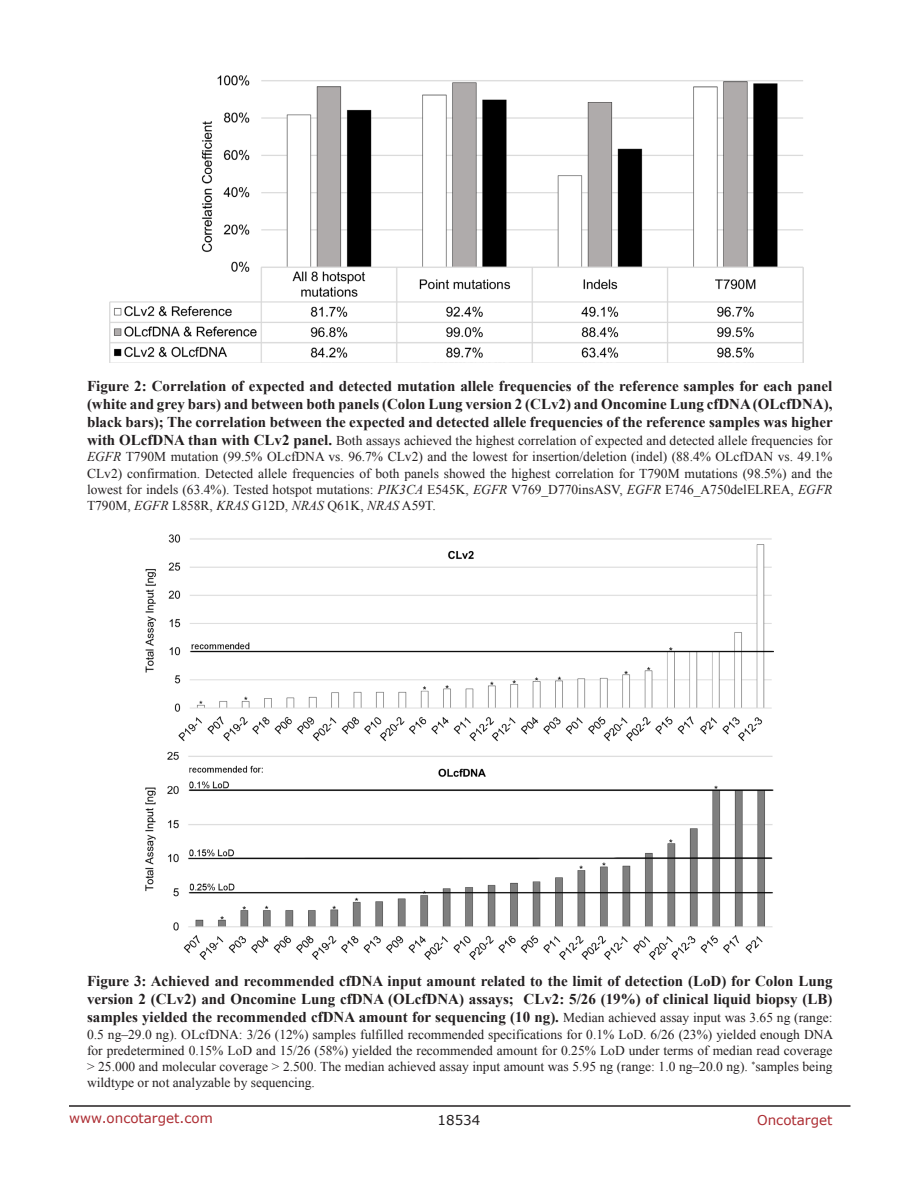
<style>
.page{position:relative;width:918px;height:1188px;background:#fff}
.page>*{position:absolute;margin:0;border:0;box-sizing:border-box;transform-origin:0 0}
.FigureText{font:700 15px/18px "Times New Roman";color:#231f20;text-align:justify}
.FigureText-2{font:13.5px/16.2px "Times New Roman";color:#231f20;text-align:justify}
.t1{font:13.5px "Verdana";color:#ac2b31}
.t2{font:13.5px "Verdana";color:#231f20}
.s1{font-weight:700;font-size:15px}
.s2{font-style:italic}
.s3{font-weight:400;font-size:13.5px}
</style>
<div class="page">
<hr style="left:69px;top:1105px;width:781px;height:2px;background:#231f20">
<img style="left:110px;top:75px;width:694px;height:288px">
<img style="left:146px;top:535px;width:628px;height:424px">
<p class="FigureText" style="left:87px;top:377px;width:747px">Figure 2: Correlation of expected and detected mutation allele frequencies of the reference samples for each panel (white and grey bars) and between both panels (Colon Lung version 2 (CLv2) and Oncomine Lung cfDNA (OLcfDNA), black bars); The correlation between the expected and detected allele frequencies of the reference samples was higher</p>
<p class="FigureText-2" style="left:87px;top:432px;width:747px"><span class="s1">with OLcfDNA than with CLv2 panel.</span> Both assays achieved the highest correlation of expected and detected allele frequencies for <span class="s2">EGFR</span> T790M mutation (99.5% OLcfDNA vs. 96.7% CLv2) and the lowest for insertion/deletion (indel) (88.4% OLcfDAN vs. 49.1% CLv2) confirmation. Detected allele frequencies of both panels showed the highest correlation for T790M mutations (98.5%) and the lowest for indels (63.4%). Tested hotspot mutations: <span class="s2">PIK3CA</span> E545K, <span class="s2">EGFR</span> V769_D770insASV, <span class="s2">EGFR</span> E746_A750delELREA, <span class="s2">EGFR </span>T790M, <span class="s2">EGFR</span> L858R, <span class="s2">KRAS</span> G12D, <span class="s2">NRAS</span> Q61K, <span class="s2">NRAS</span> A59T.</p>
<p class="FigureText" style="left:87px;top:972px;width:747px">Figure 3: Achieved and recommended cfDNA input amount related to the limit of detection (LoD) for Colon Lung version 2 (CLv2) and Oncomine Lung cfDNA (OLcfDNA) assays; CLv2: 5/26 (19%) of clinical liquid biopsy (LB) samples yielded the recommended cfDNA amount for sequencing (10 ng). <span class="s3">Median achieved assay input was 3.65 ng (range:</span></p>
<p class="FigureText-2" style="left:87px;top:1026px;width:748px">0.5 ng–29.0 ng). OLcfDNA: 3/26 (12%) samples fulfilled recommended specifications for 0.1% LoD. 6/26 (23%) yielded enough DNA for predetermined 0.15% LoD and 15/26 (58%) yielded the recommended amount for 0.25% LoD under terms of median read coverage &gt; 25.000 and molecular coverage &gt; 2.500. The median achieved assay input amount was 5.95 ng (range: 1.0 ng–20.0 ng). <sup>*</sup>samples being wildtype or not analyzable by sequencing.</p>
<p class="t1" style="left:69px;top:1109px;width:145px">www.oncotarget.com</p>
<p class="t2" style="left:438px;top:1111px;width:44px">18534</p>
<p class="t1" style="left:757px;top:1111px;width:77px">Oncotarget</p>
</div>
